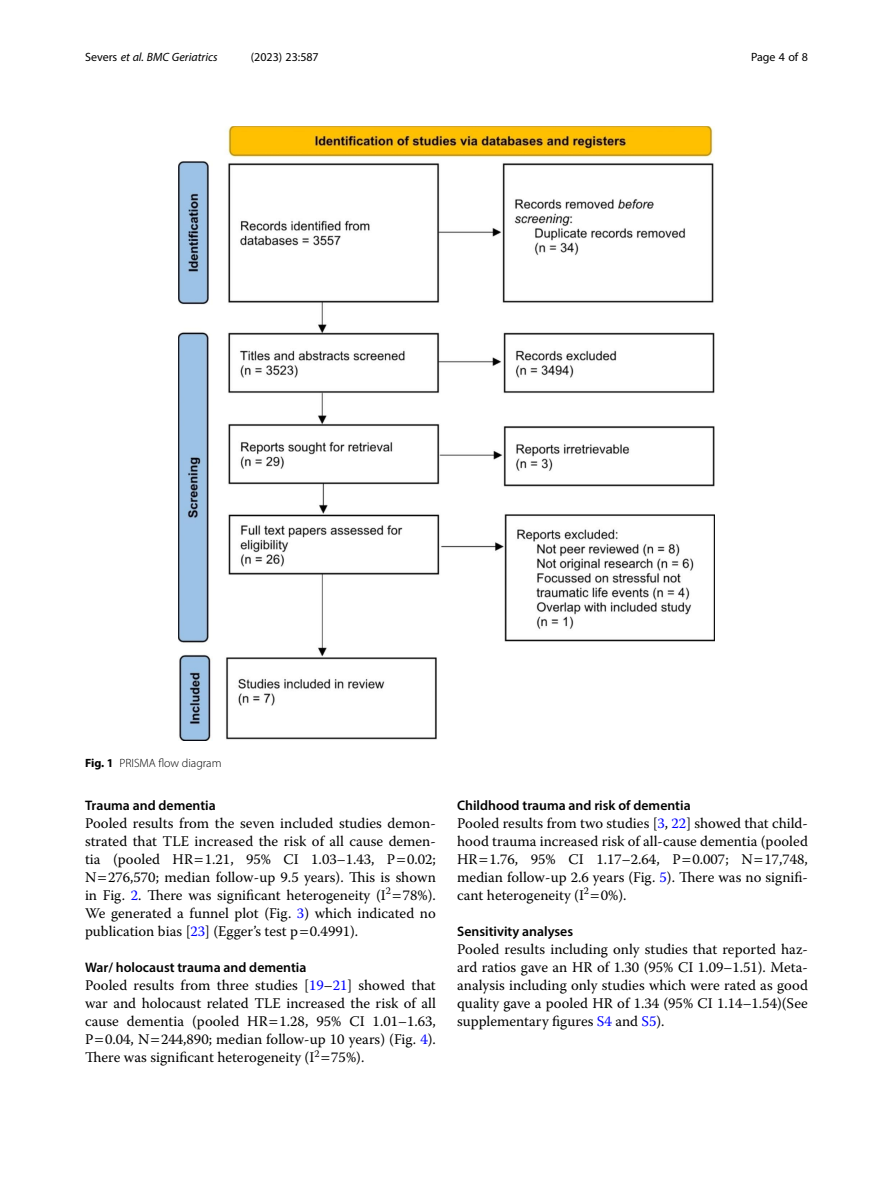
<style>
.page{position:relative;width:893px;height:1191px;background:#fff}
.page>*{position:absolute;margin:0;border:0;box-sizing:border-box;transform-origin:0 0}
.Body_Text{font:14.7px/18px "Warnock Pro";color:#000;text-align:justify}
.Head_2{font:600 13.8px "Myriad Pro";color:#000}
.t1{font:italic 12px "Myriad Pro";color:#000}
.Figure_Caption{font:300 12px "Myriad Pro";color:#000}
.t2{font:12px "Myriad Pro";color:#000}
.s1{font-style:normal}
.s2{font-weight:700}
.s3{color:#00f}
</style>
<div class="page">
<img style="left:178px;top:126px;width:536px;height:614px">
<p class="t1" style="left:85px;top:50px;width:134px"><span class="s1">Severs</span> et al. BMC Geriatrics</p>
<p class="t2" style="left:251px;top:50px;width:70px">(2023) 23:587</p>
<p class="t2" style="left:751px;top:50px;width:58px">Page 4 of 8</p>
<p class="Figure_Caption" style="left:85px;top:756px;width:138px"><span class="s2">Fig. 1</span> PRISMA flow diagram</p>
<p class="Head_2" style="left:85px;top:797px;width:132px">Trauma and dementia</p>
<p class="Body_Text" style="left:85px;top:814px;width:352px">Pooled results from the seven included studies demon&shy;strated that TLE increased the risk of all cause demen&shy;tia (pooled HR 1.21, 95% CI 1.03–1.43, P 0.02; N 276,570; median follow-up 9.5 years). This is shown in Fig. <span class="s3">2</span>. There was significant heterogeneity (I<sup>2</sup> 78%).<br>We generated a funnel plot (Fig. <span class="s3">3</span>) which indicated no publication bias [<span class="s3">23</span>] (Egger’s test p 0.4991).</p>
<p class="Head_2" style="left:85px;top:959px;width:223px">War/ holocaust trauma and dementia</p>
<p class="Body_Text" style="left:85px;top:976px;width:352px">Pooled results from three studies [<span class="s3">19</span>–<span class="s3">21</span>] showed that war and holocaust related TLE increased the risk of all cause dementia (pooled HR 1.28, 95% CI 1.01–1.63, P 0.04, N 244,890; median follow-up 10 years) (Fig. <span class="s3">4</span>).<br>There was significant heterogeneity (I<sup>2</sup> 75%).</p>
<p class="Head_2" style="left:457px;top:797px;width:235px">Childhood trauma and risk of dementia</p>
<p class="Body_Text" style="left:457px;top:814px;width:352px">Pooled results from two studies [<span class="s3">3</span>, <span class="s3">22</span>] showed that child&shy;hood trauma increased risk of all-cause dementia (pooled HR 1.76, 95% CI 1.17–2.64, P 0.007; N 17,748, median follow-up 2.6 years (Fig. <span class="s3">5</span>). There was no signifi&shy;cant heterogeneity (I<sup>2</sup> 0%).</p>
<p class="Head_2" style="left:457px;top:923px;width:117px">Sensitivity analyses</p>
<p class="Body_Text" style="left:457px;top:940px;width:352px">Pooled results including only studies that reported haz&shy;ard ratios gave an HR of 1.30 (95% CI 1.09–1.51). Meta&shy;analysis including only studies which were rated as good quality gave a pooled HR of 1.34 (95% CI 1.14–1.54)(See supplementary figures <span class="s3">S4</span> and <span class="s3">S5</span>).</p>
</div>
